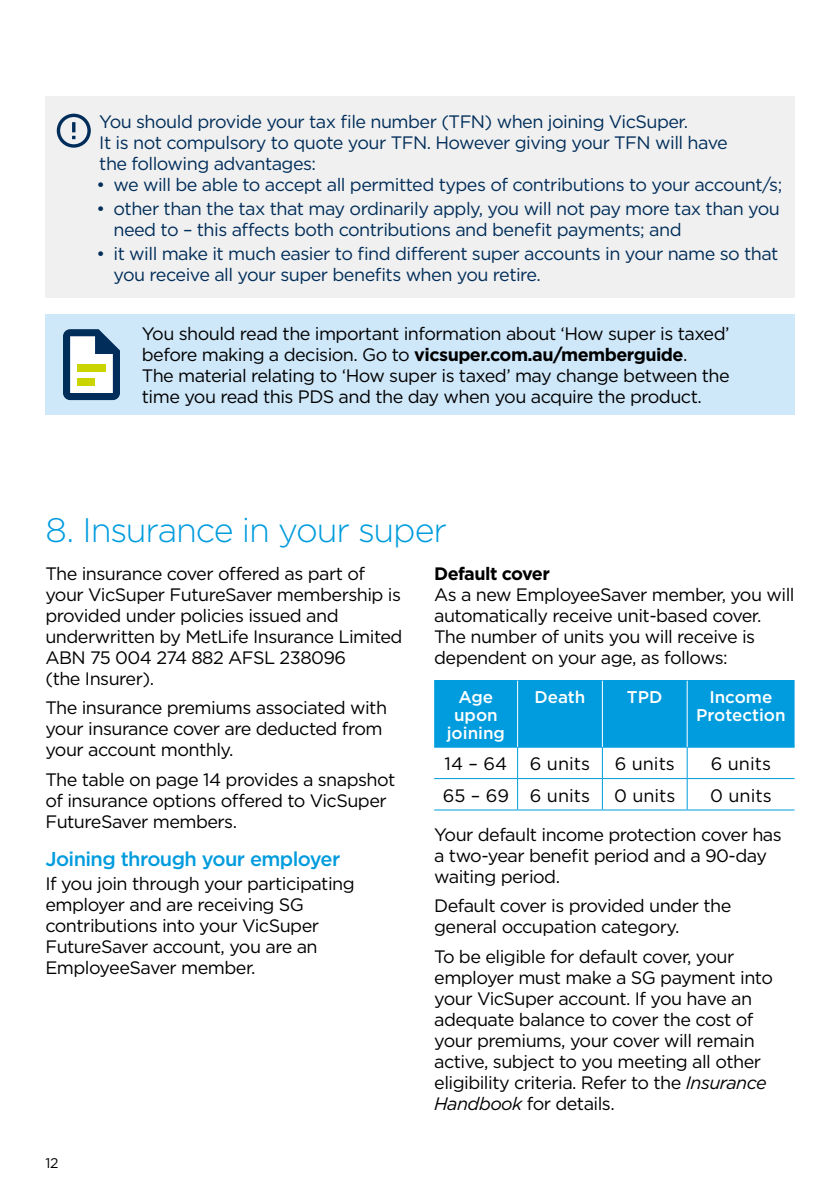
<style>
.page{position:relative;width:840px;height:1191px;background:#fff}
.page>*{position:absolute;margin:0;border:0;box-sizing:border-box;transform-origin:0 0}
.t1{font:300 34px "Gotham";letter-spacing:-.035em;color:#009cde}
.t2{font:500 20px "Gotham";letter-spacing:-.03em;color:#009cde}
.t3{font:18px/21px "Gotham";letter-spacing:-.03em;color:#000}
.t4{font:18px/21px "Gotham";letter-spacing:-.03em;color:#002d59}
.t5{font:700 18px "Gotham";letter-spacing:-.03em;color:#000}
.t6{font:18px "Gotham";color:#000}
.t7{font:500 17px/18px "Gotham";color:#fff;text-align:center}
.t8{font:14px "Gotham";color:#000}
.s1{font-weight:700}
.s2{font-style:italic}
</style>
<div class="page">
<div style="left:434px;top:681px;width:360px;height:66px;background:#009cde"></div>
<hr style="left:434px;top:680px;width:83px;height:1px;background:#009cde">
<hr style="left:517px;top:680px;width:85px;height:1px;background:#009cde">
<hr style="left:602px;top:680px;width:84px;height:1px;background:#009cde">
<hr style="left:686px;top:680px;width:108px;height:1px;background:#009cde">
<hr style="left:434px;top:747px;width:83px;height:1px;background:#009cde">
<hr style="left:517px;top:747px;width:85px;height:1px;background:#009cde">
<hr style="left:517px;top:747px;width:1px;height:31px;background:#009cde">
<hr style="left:602px;top:747px;width:84px;height:1px;background:#009cde">
<hr style="left:601px;top:747px;width:1px;height:31px;background:#009cde">
<hr style="left:686px;top:747px;width:108px;height:1px;background:#009cde">
<hr style="left:686px;top:747px;width:1px;height:31px;background:#009cde">
<hr style="left:434px;top:778px;width:83px;height:1px;background:#009cde">
<hr style="left:517px;top:778px;width:85px;height:1px;background:#009cde">
<hr style="left:517px;top:779px;width:1px;height:30px;background:#009cde">
<hr style="left:602px;top:778px;width:84px;height:1px;background:#009cde">
<hr style="left:601px;top:779px;width:1px;height:30px;background:#009cde">
<hr style="left:686px;top:778px;width:108px;height:1px;background:#009cde">
<hr style="left:686px;top:779px;width:1px;height:30px;background:#009cde">
<hr style="left:517px;top:681px;width:1px;height:66px;background:#fff">
<hr style="left:601px;top:681px;width:1px;height:66px;background:#fff">
<hr style="left:686px;top:681px;width:1px;height:66px;background:#fff">
<hr style="left:434px;top:809px;width:83px;height:1px;background:#009cde">
<hr style="left:517px;top:809px;width:85px;height:1px;background:#009cde">
<hr style="left:602px;top:809px;width:84px;height:1px;background:#009cde">
<hr style="left:686px;top:809px;width:108px;height:1px;background:#009cde">
<div style="left:45px;top:314px;width:749px;height:101px;background:#cee7f9"></div>
<svg style="left:63px;top:329px;width:57px;height:71px;background:#889eb0"></svg>
<div style="left:77px;top:365px;width:29px;height:7px;background:#cad400"></div>
<div style="left:77px;top:379px;width:18px;height:7px;background:#cad400"></div>
<div style="left:45px;top:96px;width:749px;height:201px;background:#f0f0f0"></div>
<svg style="left:57px;top:114px;width:34px;height:34px"></svg>
<p class="t4" style="left:99px;top:111px;width:629px">You should provide your tax file number (TFN) when joining VicSuper.<br>It is not compulsory to quote your TFN. However giving your TFN will have the following advantages:</p>
<p class="t4" style="left:96px;top:174px;width:687px">• we will be able to accept all permitted types of contributions to your account/s;</p>
<p class="t4" style="left:113px;top:197px;width:667px;text-indent:-17px">• other than the tax that may ordinarily apply, you will not pay more tax than you need to – this affects both contributions and benefit payments; and</p>
<p class="t4" style="left:113px;top:242px;width:666px;text-indent:-17px">• it will make it much easier to find different super accounts in your name so that you receive all your super benefits when you retire.</p>
<p class="t3" style="left:142px;top:323px;width:589px">You should read the important information about ‘How super is taxed’ before making a decision. Go to <span class="s1">vicsuper.com.au/memberguide</span>.<br>The material relating to ‘How super is taxed’ may change between the time you read this PDS and the day when you acquire the product.</p>
<h1 class="t1" style="left:45px;top:508px;width:403px">8. Insurance in your super</h1>
<p class="t3" style="left:45px;top:562px;width:358px">The insurance cover offered as part of your VicSuper FutureSaver membership is provided under policies issued and underwritten by MetLife Insurance Limited ABN 75 004 274 882 AFSL 238096<br>(the Insurer).</p>
<p class="t3" style="left:45px;top:697px;width:343px">The insurance premiums associated with your insurance cover are deducted from your account monthly.</p>
<p class="t3" style="left:45px;top:768px;width:351px">The table on page 14 provides a snapshot of insurance options offered to VicSuper<br>FutureSaver members.</p>
<p class="t2" style="left:45px;top:845px;width:296px">Joining through your employer</p>
<p class="t3" style="left:45px;top:872px;width:310px">If you join through your participating employer and are receiving SG contributions into your VicSuper<br>FutureSaver account, you are an<br>EmployeeSaver member.</p>
<p class="t5" style="left:434px;top:561px;width:117px">Default cover</p>
<p class="t3" style="left:434px;top:583px;width:362px">As a new EmployeeSaver member, you will automatically receive unit-based cover.<br>The number of units you will receive is dependent on your age, as follows:</p>
<p class="t7" style="left:446px;top:687px;width:60px">Age upon joining</p>
<p class="t7" style="left:534px;top:687px;width:52px">Death</p>
<p class="t7" style="left:626px;top:687px;width:37px">TPD</p>
<p class="t7" style="left:695px;top:687px;width:91px">Income<br>Protection</p>
<p class="t3" style="left:444px;top:753px;width:64px">14 – 64</p>
<p class="t3" style="left:529px;top:753px;width:62px">6 units</p>
<p class="t3" style="left:614px;top:753px;width:62px">6 units</p>
<p class="t3" style="left:710px;top:753px;width:62px">6 units</p>
<p class="t6" style="left:442px;top:783px;width:149px">65 – 69 6 units</p>
<p class="t3" style="left:613px;top:784px;width:63px">0 units</p>
<p class="t3" style="left:434px;top:775px;width:349px;line-height:39px;text-indent:276px">0 units<br>Your default income protection cover has</p>
<p class="t3" style="left:434px;top:844px;width:334px">a two-year benefit period and a 90-day waiting period.</p>
<p class="t3" style="left:434px;top:894px;width:298px">Default cover is provided under the general occupation category.</p>
<p class="t3" style="left:434px;top:945px;width:340px">To be eligible for default cover, your employer must make a SG payment into your VicSuper account. If you have an adequate balance to cover the cost of your premiums, your cover will remain active, subject to you meeting all other eligibility criteria. Refer to the <span class="s2">Insurance Handbook</span> for details.</p>
<p class="t8" style="left:45px;top:1154px;width:14px">12</p>
</div>
